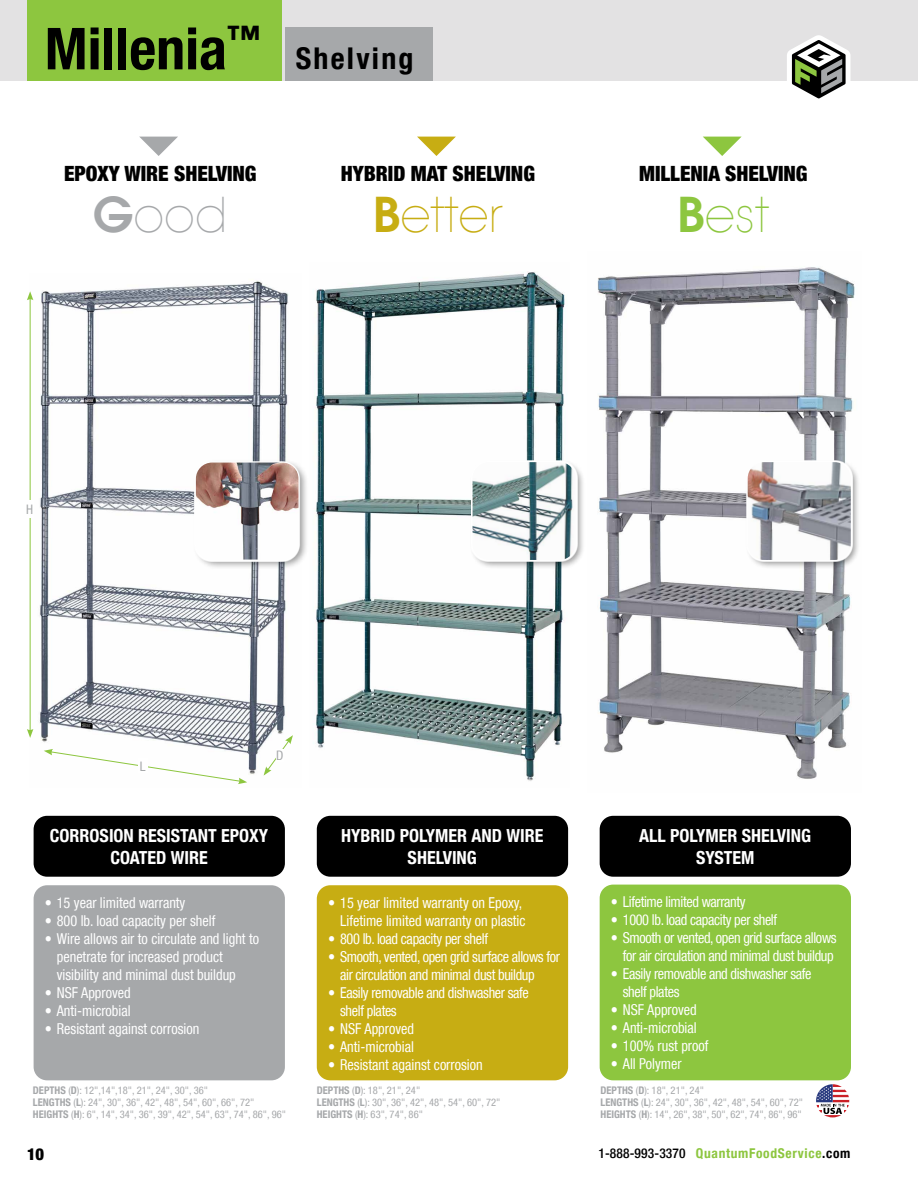
<style>
.page{position:relative;width:918px;height:1188px;background:#fff}
.page>*{position:absolute;margin:0;border:0;box-sizing:border-box;transform-origin:0 0}
.t1{font:700 condensed 57.9px "Helvetica Neue LT Com";color:#000}
.t2{font:200 48px "Avant Garde";color:#c7ad13}
.t3{font:200 48px "Avant Garde";color:#a6a8aa}
.t4{font:200 48px "Avant Garde";color:#8dc63f}
.t5{font:700 condensed 30px "Helvetica Neue LT Com";letter-spacing:.075em;color:#000}
.t6{font:900 condensed 21px "Helvetica Neue LT Com";color:#000}
.t7{font:700 condensed 18px/21.6px "Helvetica Neue LT Com";color:#fff;text-align:center}
.t8{font:900 condensed 16.5px "Helvetica Neue LT Com";color:#000}
.t9{font:condensed 15px/18px "Helvetica Neue LT Com";color:#fff;scale:.95 1}
.t10{font:condensed 15px/18px "Helvetica Neue LT Com";letter-spacing:-.025em;color:#fff;scale:.95 1}
.t11{font:700 condensed 13.5px "Helvetica Neue LT Com";letter-spacing:.05em;color:#8dc63f}
.t12{font:condensed 13.05px "Helvetica Neue LT Com";color:#a6a8aa}
.t13{font:condensed 10.5px/12px "Helvetica Neue LT Com";color:#a6a8aa}
.s1{font-weight:600}
.s2{font-weight:700}
.s3{font-weight:500;color:#000}
.s4{color:#000}
</style>
<div class="page">
<img style="left:315px;top:271px;width:250px;height:510px">
<img style="left:33px;top:281px;width:256px;height:495px">
<hr style="left:30px;top:298px;width:1px;height:433px;background:#8dc63f">
<svg style="left:27px;top:291px;width:6px;height:9px"></svg>
<svg style="left:27px;top:729px;width:6px;height:9px"></svg>
<svg style="left:44px;top:749px;width:203px;height:35px"></svg>
<svg style="left:264px;top:735px;width:29px;height:41px"></svg>
<div style="left:34px;top:816px;width:251px;height:61px;background:#000;border-radius:14px"></div>
<div style="left:34px;top:885px;width:251px;height:195px;background:#a6a8aa;border-radius:14px"></div>
<div style="left:193px;top:460px;width:116px;height:110px;background:#000;opacity:.4"></div>
<svg style="left:194px;top:461px;width:106px;height:100px"></svg>
<img style="left:196px;top:463px;width:103px;height:97px">
<div style="left:470px;top:460px;width:115px;height:109px;background:#000;opacity:.4"></div>
<svg style="left:471px;top:460px;width:107px;height:102px"></svg>
<img style="left:473px;top:462px;width:103px;height:98px">
<div style="left:317px;top:816px;width:251px;height:61px;background:#000;border-radius:14px"></div>
<div style="left:317px;top:885px;width:251px;height:195px;background:#c7ad13;border-radius:14px"></div>
<div style="left:600px;top:816px;width:251px;height:61px;background:#000;border-radius:14px"></div>
<div style="left:600px;top:885px;width:251px;height:195px;background:#8dc63f;border-radius:14px"></div>
<img style="left:597px;top:267px;width:258px;height:512px">
<div style="left:745px;top:460px;width:115px;height:109px;background:#000;opacity:.4"></div>
<div style="left:746px;top:460px;width:107px;height:102px;background:#fff"></div>
<img style="left:748px;top:462px;width:103px;height:98px">
<div style="left:26px;top:501px;width:7px;height:17px;background:#fff"></div>
<div style="left:138px;top:758px;width:10px;height:14px;background:#fff"></div>
<div style="left:276px;top:749px;width:8px;height:12px;background:#fff"></div>
<svg style="left:140px;top:137px;width:38px;height:19px"></svg>
<svg style="left:417px;top:137px;width:39px;height:19px"></svg>
<svg style="left:816px;top:1084px;width:33px;height:33px"></svg>
<svg style="left:703px;top:137px;width:38px;height:19px"></svg>
<div style="left:0;top:0;width:918px;height:81px;background:#e3e2e3"></div>
<div style="left:286px;top:28px;width:147px;height:53px;background:#a6a8aa"></div>
<div style="left:27px;top:0;width:254px;height:81px;background:#8dc63f"></div>
<svg style="left:787px;top:35px;width:63px;height:64px"></svg>
<h1 class="t1" style="left:45px;top:14px;width:217px">Millenia<sup>™</sup></h1>
<h3 class="t5" style="left:296px;top:40px;width:119px">Shelving</h3>
<h3 class="t6" style="left:64px;top:161px;width:194px">EPOXY WIRE SHELVING</h3>
<h3 class="t6" style="left:341px;top:161px;width:196px">HYBRID MAT SHELVING</h3>
<h2 class="t3" style="left:93px;top:186px;width:136px"><span class="s1">G</span>ood</h2>
<h2 class="t2" style="left:373px;top:186px;width:132px"><span class="s1">B</span>etter</h2>
<h3 class="t6" style="left:639px;top:161px;width:170px">MILLENIA SHELVING</h3>
<h2 class="t4" style="left:677px;top:186px;width:94px"><span class="s1">B</span>est</h2>
<p class="t12" style="left:26px;top:502px;width:9px">H</p>
<p class="t12" style="left:140px;top:758px;width:7px">L</p>
<p class="t12" style="left:276px;top:747px;width:9px">D</p>
<p class="t7" style="left:50px;top:825px;width:220px">CORROSION RESISTANT EPOXY<br>COATED WIRE</p>
<p class="t9" style="left:45px;top:893px;width:150px">• 15 year limited warranty</p>
<p class="t9" style="left:45px;top:911px;width:181px">• 800 lb. load capacity per shelf</p>
<p class="t9" style="left:57px;top:929px;width:214px;text-indent:-12px">• Wire allows air to circulate and light to penetrate for increased product visibility and minimal dust buildup</p>
<p class="t9" style="left:45px;top:983px;width:92px">• NSF Approved</p>
<p class="t9" style="left:45px;top:1001px;width:92px">• Anti-microbial</p>
<p class="t9" style="left:45px;top:1019px;width:164px">• Resistant against corrosion</p>
<p class="t7" style="left:341px;top:825px;width:204px">HYBRID POLYMER AND WIRE<br>SHELVING</p>
<p class="t9" style="left:328px;top:893px;width:209px;text-align:right">• 15 year limited warranty on Epoxy,<br>Lifetime limited warranty on plastic</p>
<p class="t10" style="left:328px;top:929px;width:170px">• 800 lb. load capacity per shelf</p>
<p class="t10" style="left:340px;top:947px;width:233px;text-indent:-12px">• Smooth, vented, open grid surface allows for air circulation and minimal dust buildup</p>
<p class="t10" style="left:340px;top:983px;width:200px;text-indent:-12px">• Easily removable and dishwasher safe shelf plates</p>
<p class="t9" style="left:328px;top:1019px;width:92px">• NSF Approved</p>
<p class="t9" style="left:328px;top:1037px;width:92px">• Anti-microbial</p>
<p class="t9" style="left:328px;top:1055px;width:164px">• Resistant against corrosion</p>
<p class="t13" style="left:33px;top:1084px;width:255px"><span class="s2">DEPTHS</span> (<span class="s2">D</span>): 12",14",18", 21", 24", 30", 36"<br><span class="s2">LENGTHS</span> (<span class="s2">L</span>): 24", 30", 36", 42", 48", 54", 60", 66", 72"<br><span class="s2">HEIGHTS</span> (<span class="s2">H</span>): 6", 14", 34", 36", 39", 42", 54", 63", 74", 86", 96"</p>
<p class="t13" style="left:317px;top:1084px;width:185px"><span class="s2">DEPTHS</span> (<span class="s2">D</span>): 18", 21", 24"<br><span class="s2">LENGTHS</span> (<span class="s2">L</span>): 30", 36", 42", 48", 54", 60", 72"<br><span class="s2">HEIGHTS</span> (<span class="s2">H</span>): 63", 74", 86"</p>
<p class="t7" style="left:639px;top:825px;width:174px">ALL POLYMER SHELVING<br>SYSTEM</p>
<p class="t10" style="left:611px;top:892px;width:143px">• Lifetime limited warranty</p>
<p class="t10" style="left:611px;top:910px;width:177px">• 1000 lb. load capacity per shelf</p>
<p class="t10" style="left:611px;top:928px;width:239px;text-align:right">• Smooth or vented, open grid surface allows for air circulation and minimal dust buildup</p>
<p class="t10" style="left:623px;top:964px;width:200px;text-indent:-12px">• Easily removable and dishwasher safe shelf plates</p>
<p class="t9" style="left:611px;top:1000px;width:92px">• NSF Approved</p>
<p class="t9" style="left:611px;top:1018px;width:92px">• Anti-microbial</p>
<p class="t9" style="left:611px;top:1036px;width:104px">• 100% rust proof</p>
<p class="t9" style="left:611px;top:1054px;width:76px">• All Polymer</p>
<p class="t13" style="left:601px;top:1084px;width:204px"><span class="s2">DEPTHS</span> (<span class="s2">D</span>): 18", 21", 24"<br><span class="s2">LENGTHS</span> (<span class="s2">L</span>): 24", 30", 36", 42", 48", 54", 60", 72"<br><span class="s2">HEIGHTS</span> (<span class="s2">H</span>): 14", 26", 38", 50", 62", 74", 86", 96"</p>
<p class="t8" style="left:27px;top:1145px;width:19px">10</p>
<p class="t11" style="left:598px;top:1145px;width:254px"><span class="s3">1-888-993-3370</span> QuantumFoodService<span class="s4">.com</span></p>
</div>
